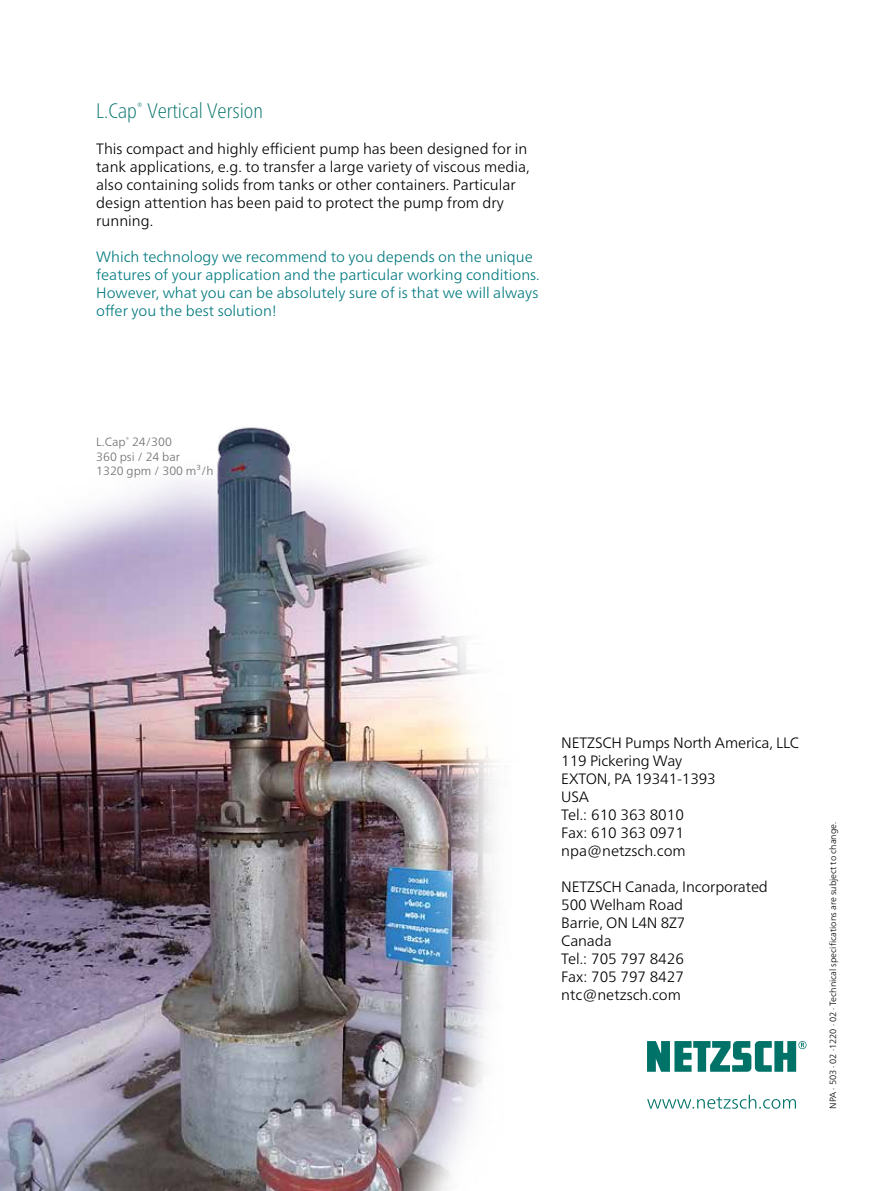
<style>
.page{position:relative;width:893px;height:1191px;background:#fff}
.page>*{position:absolute;margin:0;border:0;box-sizing:border-box;transform-origin:0 0}
.t1{font:100 condensed 21px "Frutiger Neue LTW1 G";color:#007268}
.t2{font:300 15px/18px "Frutiger Neue LTW1 G";color:#000}
.t3{font:300 15px/18px "Frutiger Neue LTW1 G";color:#00797f}
.t4{font:300 12px/14.4px "Frutiger Neue LTW1 G";color:#6e6e6e}
.t5{font:300 9px "Frutiger Neue LTW1 G";color:#000}
</style>
<div class="page">
<svg style="left:647px;top:1094px;width:149px;height:14px"></svg>
<svg style="left:647px;top:1041px;width:159px;height:30px"></svg>
<img style="left:0;top:427px;width:495px;height:764px">
<h1 class="t1" style="left:96px;top:95px;width:168px">L.Cap<sup>®</sup> Vertical Version</h1>
<p class="t2" style="left:96px;top:139px;width:435px">This compact and highly efficient pump has been designed for in tank applications, e.g. to transfer a large variety of viscous media, also containing solids from tanks or other containers. Particular design attention has been paid to protect the pump from dry running.</p>
<p class="t3" style="left:96px;top:247px;width:445px">Which technology we recommend to you depends on the unique features of your application and the particular working conditions.<br>However, what you can be absolutely sure of is that we will always offer you the best solution!</p>
<p class="t4" style="left:96px;top:435px;width:119px">L.Cap<sup>®</sup> 24/300<br>360 psi / 24 bar<br>1320 gpm / 300 m³/h</p>
<p class="t2" style="left:561px;top:733px;width:239px">NETZSCH Pumps North America, LLC<br>119 Pickering Way<br>EXTON, PA 19341-1393<br>USA<br>Tel.: 610 363 8010<br>Fax: 610 363 0971 npa@netzsch.com</p>
<p class="t2" style="left:561px;top:877px;width:208px">NETZSCH Canada, Incorporated<br>500 Welham Road<br>Barrie, ON L4N 8Z7<br>Canada<br>Tel.: 705 797 8426<br>Fax: 705 797 8427 ntc@netzsch.com</p>
<p class="t5" style="left:828px;top:1108px;width:288px;rotate:-90deg">NPA · 503 · 02 ·1220 · 02 · Technical specifications are subject to change.</p>
</div>
